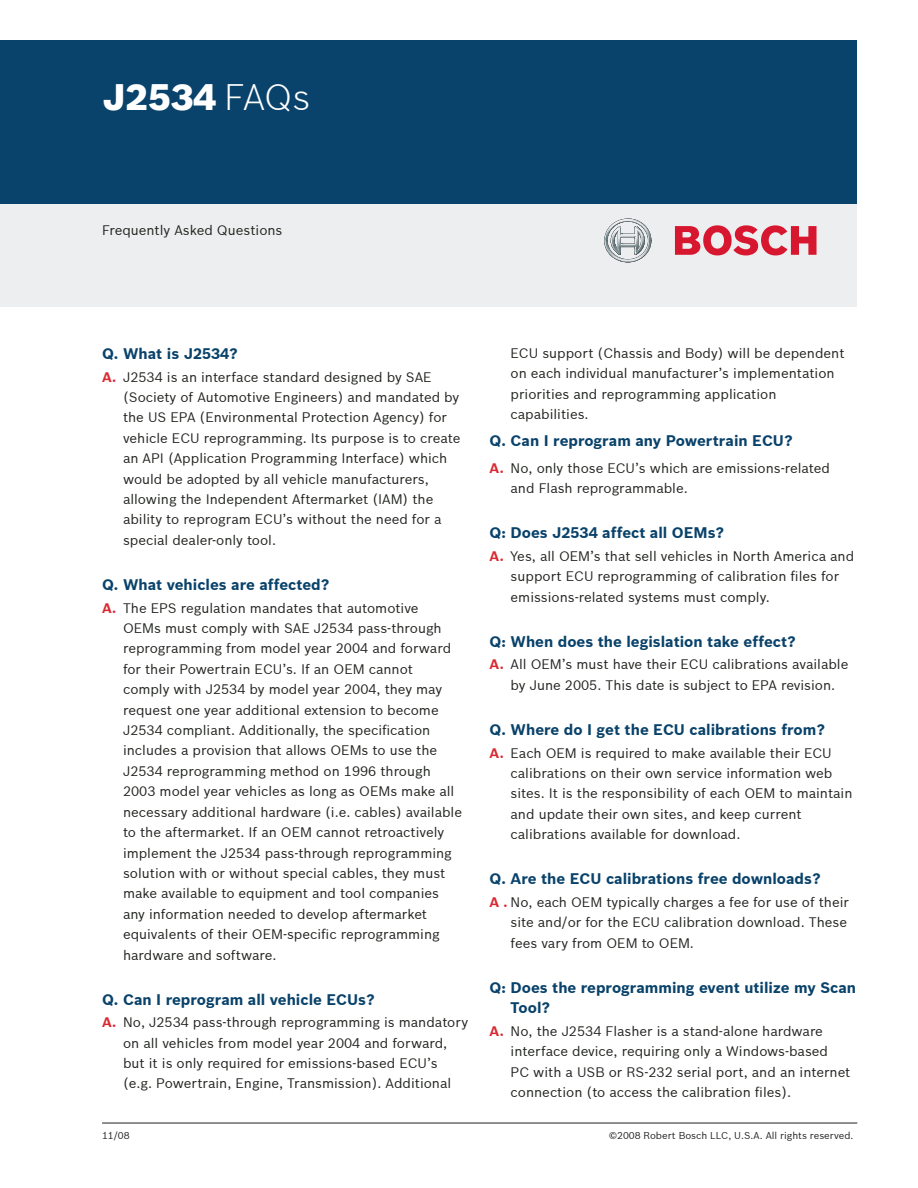
<style>
.page{position:relative;width:918px;height:1188px;background:#fff}
.page>*{position:absolute;margin:0;border:0;box-sizing:border-box;transform-origin:0 0}
.t1{font:900 36px "Bosch Sans";color:#fff}
.t2{font:700 15px/20.4px "Bosch Sans";color:#09426a}
.t3{font:13.5px/20.4px "Bosch Sans";color:#20231e}
.t4{font:9.75px "Bosch Sans";color:#20231e}
.s1{font-weight:300}
.s2{font-weight:700;color:#d82932}
</style>
<div class="page">
<div style="left:1px;top:41px;width:856px;height:163px;background:#09426a"></div>
<div style="left:0;top:204px;width:857px;height:102px;background:#edeeef"></div>
<svg style="left:604px;top:218px;width:47px;height:44px"></svg>
<svg style="left:675px;top:225px;width:142px;height:30px"></svg>
<hr style="left:102px;top:1123px;width:755px;height:1px;background:#20231e">
<h1 class="t1" style="left:102px;top:75px;width:210px">J2534 <span class="s1">FAQs</span></h1>
<p class="t3" style="left:102px;top:220px;width:182px">Frequently Asked Questions</p>
<p class="t2" style="left:102px;top:343px;width:137px">Q. What is J2534?</p>
<p class="t3" style="left:123px;top:366px;width:339px;text-indent:-21px"><span class="s2">A.</span> J2534 is an interface standard designed by SAE (Society of Automotive Engineers) and mandated by the US EPA (Environmental Protection Agency) for vehicle ECU reprogramming. Its purpose is to create an API (Application Programming Interface) which would be adopted by all vehicle manufacturers, allowing the Independent Aftermarket (IAM) the ability to reprogram ECU’s without the need for a special dealer-only tool.</p>
<p class="t2" style="left:102px;top:574px;width:229px">Q. What vehicles are affected?</p>
<p class="t3" style="left:123px;top:597px;width:340px;text-indent:-21px"><span class="s2">A.</span> The EPS regulation mandates that automotive<br>OEMs must comply with SAE J2534 pass-through reprogramming from model year 2004 and forward for their Powertrain ECU’s. If an OEM cannot comply with J2534 by model year 2004, they may request one year additional extension to become J2534 compliant. Additionally, the specification includes a provision that allows OEMs to use the J2534 reprogramming method on 1996 through 2003 model year vehicles as long as OEMs make all necessary additional hardware (i.e. cables) available to the aftermarket. If an OEM cannot retroactively implement the J2534 pass-through reprogramming solution with or without special cables, they must make available to equipment and tool companies any information needed to develop aftermarket equivalents of their OEM-specific reprogramming hardware and software.</p>
<p class="t2" style="left:102px;top:989px;width:274px">Q. Can I reprogram all vehicle ECUs?</p>
<p class="t3" style="left:123px;top:1012px;width:347px;text-indent:-21px"><span class="s2">A.</span> No, J2534 pass-through reprogramming is mandatory on all vehicles from model year 2004 and forward, but it is only required for emissions-based ECU’s (e.g. Powertrain, Engine, Transmission). Additional</p>
<p class="t3" style="left:511px;top:343px;width:335px">ECU support (Chassis and Body) will be dependent on each individual manufacturer’s implementation priorities and reprogramming application capabilities.</p>
<p class="t2" style="left:490px;top:430px;width:305px">Q. Can I reprogram any Powertrain ECU?</p>
<p class="t3" style="left:511px;top:458px;width:321px;text-indent:-21px"><span class="s2">A.</span> No, only those ECU’s which are emissions-related and Flash reprogrammable.</p>
<p class="t2" style="left:490px;top:523px;width:236px">Q: Does J2534 affect all OEMs?</p>
<p class="t3" style="left:511px;top:546px;width:345px;text-indent:-21px"><span class="s2">A.</span> Yes, all OEM’s that sell vehicles in North America and support ECU reprogramming of calibration files for emissions-related systems must comply.</p>
<p class="t2" style="left:490px;top:631px;width:308px">Q: When does the legislation take effect?</p>
<p class="t3" style="left:490px;top:654px;width:360px;text-align:center"><span class="s2">A.</span> All OEM’s must have their ECU calibrations available by June 2005. This date is subject to EPA revision.</p>
<p class="t2" style="left:490px;top:719px;width:337px">Q. Where do I get the ECU calibrations from?</p>
<p class="t3" style="left:511px;top:742px;width:343px;text-indent:-21px"><span class="s2">A.</span> Each OEM is required to make available their ECU calibrations on their own service information web sites. It is the responsibility of each OEM to maintain and update their own sites, and keep current calibrations available for download.</p>
<p class="t2" style="left:490px;top:869px;width:333px">Q. Are the ECU calibrations free downloads?</p>
<p class="t3" style="left:511px;top:892px;width:340px;text-indent:-21px"><span class="s2">A .</span> No, each OEM typically charges a fee for use of their site and/or for the ECU calibration download. These fees vary from OEM to OEM.</p>
<p class="t2" style="left:511px;top:977px;width:347px;text-indent:-21px">Q: Does the reprogramming event utilize my Scan<br>Tool?</p>
<p class="t3" style="left:511px;top:1021px;width:341px;text-indent:-21px"><span class="s2">A.</span> No, the J2534 Flasher is a stand-alone hardware interface device, requiring only a Windows-based<br>PC with a USB or RS-232 serial port, and an internet connection (to access the calibration files).</p>
<p class="t4" style="left:102px;top:1129px;width:29px">11/08</p>
<p class="t4" style="left:609px;top:1129px;width:246px">©2008 Robert Bosch LLC, U.S.A. All rights reserved.</p>
</div>
